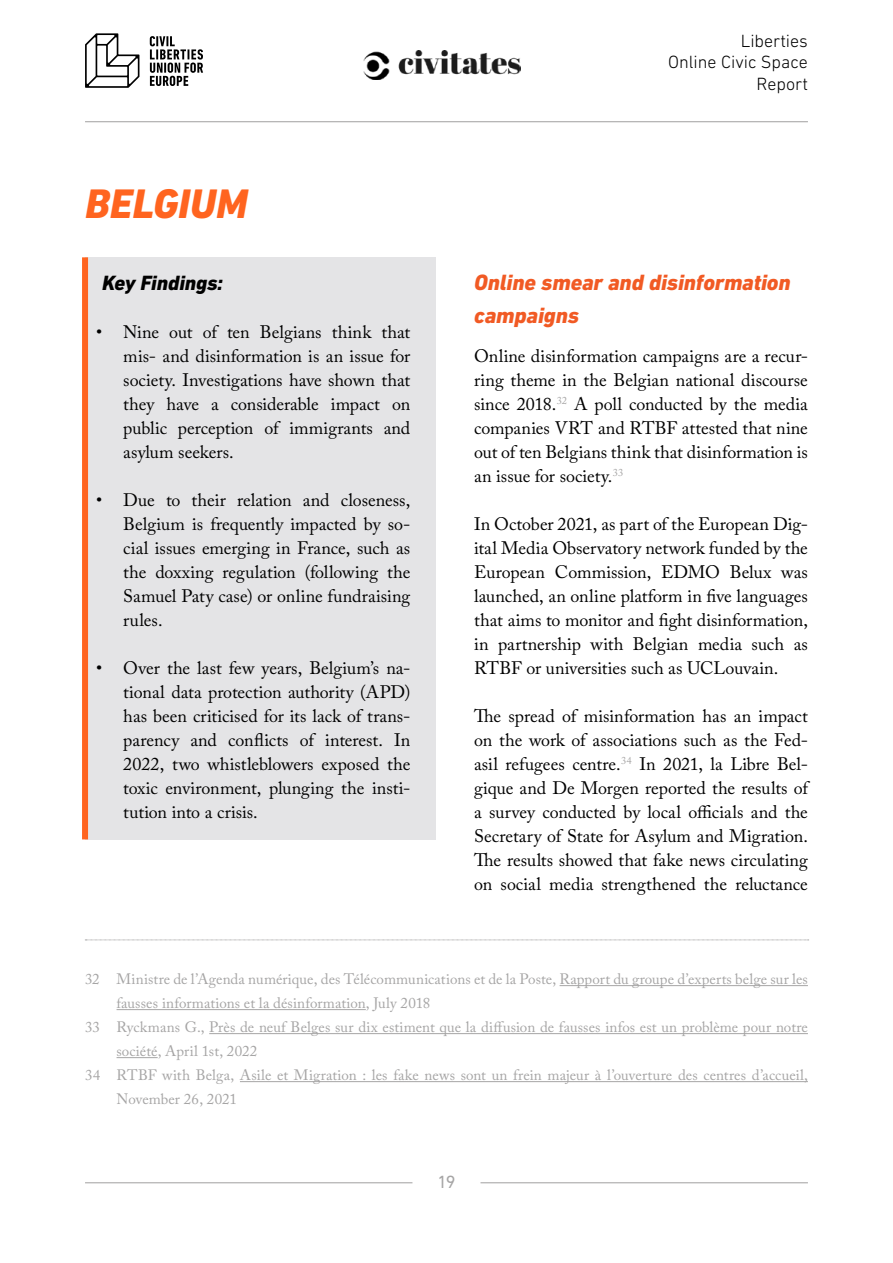
<style>
.page{position:relative;width:893px;height:1263px;background:#fff}
.page>*{position:absolute;margin:0;border:0;box-sizing:border-box;transform-origin:0 0}
.t1{font:italic 800 42px "DIN Next LT Pro";color:#ff641f}
.t2{font:italic 800 22.5px/33px "DIN Next LT Pro";letter-spacing:-.005em;color:#f15a24}
.t3{font:italic 800 21px "DIN Next LT Pro";letter-spacing:-.005em;color:#000}
.t4{font:18px/24px "Adobe Caslon Pro";color:#000;text-align:justify}
.t5{font:300 18px/21.6px "DIN Next LT Pro";color:#000;text-align:right}
.t6{font:18px "DIN Next LT Pro";color:#a6a5a5}
.t7{font:15px "Adobe Caslon Pro";letter-spacing:.005em;color:#a6a5a5}
</style>
<div class="page">
<svg style="left:150px;top:36px;width:53px;height:50px"></svg>
<svg style="left:85px;top:33px;width:54px;height:55px"></svg>
<hr style="left:480px;top:1182px;width:328px;height:1px;background:#a6a5a5">
<hr style="left:85px;top:121px;width:723px;height:1px;background:#a6a5a5">
<hr style="left:85px;top:1182px;width:327px;height:1px;background:#a6a5a5">
<img style="left:363px;top:50px;width:157px;height:30px">
<svg style="left:85px;top:940px;width:724px;height:1px"></svg>
<hr style="left:560px;top:985px;width:248px;height:1px;background:#a6a5a5">
<hr style="left:117px;top:1009px;width:249px;height:1px;background:#a6a5a5">
<hr style="left:209px;top:1033px;width:599px;height:1px;background:#a6a5a5">
<hr style="left:117px;top:1057px;width:41px;height:1px;background:#a6a5a5">
<hr style="left:240px;top:1081px;width:568px;height:1px;background:#a6a5a5">
<div style="left:85px;top:257px;width:351px;height:583px;background:#e4e4e6"></div>
<div style="left:82px;top:257px;width:6px;height:582px;background:#ff641f"></div>
<h1 class="t1" style="left:85px;top:179px;width:164px">BELGIUM</h1>
<p class="t3" style="left:102px;top:271px;width:122px">Key Findings:</p>
<p class="t4" style="left:123px;top:320px;width:289px;text-indent:-27px">• Nine out of ten Belgians think that mis- and disinformation is an issue for society. Investigations have shown that they have a considerable impact on public perception of immigrants and asylum seekers.</p>
<p class="t4" style="left:123px;top:488px;width:289px;text-indent:-27px">• Due to their relation and closeness, Belgium is frequently impacted by so&shy;cial issues emerging in France, such as the doxxing regulation (following the Samuel Paty case) or online fundraising rules.</p>
<p class="t4" style="left:123px;top:656px;width:289px;text-indent:-27px">• Over the last few years, Belgium’s na&shy;tional data protection authority (APD) has been criticised for its lack of trans&shy;parency and conflicts of interest. In 2022, two whistleblowers exposed the toxic environment, plunging the insti&shy;tution into a crisis.</p>
<p class="t5" style="left:668px;top:30px;width:141px">Liberties<br>Online Civic Space<br>Report</p>
<p class="t2" style="left:474px;top:266px;width:318px">Online smear and disinformation campaigns</p>
<p class="t4" style="left:474px;top:344px;width:335px">Online disinformation campaigns are a recur&shy;ring theme in the Belgian national discourse since 2018.<sup>32</sup> A poll conducted by the media companies VRT and RTBF attested that nine out of ten Belgians think that disinformation is an issue for society.<sup>33</sup></p>
<p class="t4" style="left:474px;top:512px;width:335px">In October 2021, as part of the European Dig&shy;ital Media Observatory network funded by the European Commission, EDMO Belux was launched, an online platform in five languages that aims to monitor and fight disinformation, in partnership with Belgian media such as RTBF or universities such as UCLouvain.</p>
<p class="t4" style="left:474px;top:704px;width:335px">The spread of misinformation has an impact on the work of associations such as the Fed&shy;asil refugees centre.<sup>34</sup> In 2021, la Libre Bel&shy;gique and De Morgen reported the results of a survey conducted by local officials and the Secretary of State for Asylum and Migration.<br>The results showed that fake news circulating on social media strengthened the reluctance</p>
<p class="t7" style="left:85px;top:970px;width:724px">32 Ministre de l’Agenda numérique, des Télécommunications et de la Poste, Rapport du groupe d’experts belge sur les</p>
<p class="t7" style="left:117px;top:994px;width:315px">fausses informations et la désinformation, July 2018</p>
<p class="t7" style="left:85px;top:1018px;width:724px">33 Ryckmans G., Près de neuf Belges sur dix estiment que la diffusion de fausses infos est un problème pour notre</p>
<p class="t7" style="left:117px;top:1042px;width:142px">société, April 1st, 2022</p>
<p class="t7" style="left:85px;top:1066px;width:724px">34 RTBF with Belga, Asile et Migration : les fake news sont un frein majeur à l’ouverture des centres d’accueil,</p>
<p class="t7" style="left:117px;top:1090px;width:122px">November 26, 2021</p>
<p class="t6" style="left:437px;top:1172px;width:20px">19</p>
</div>
